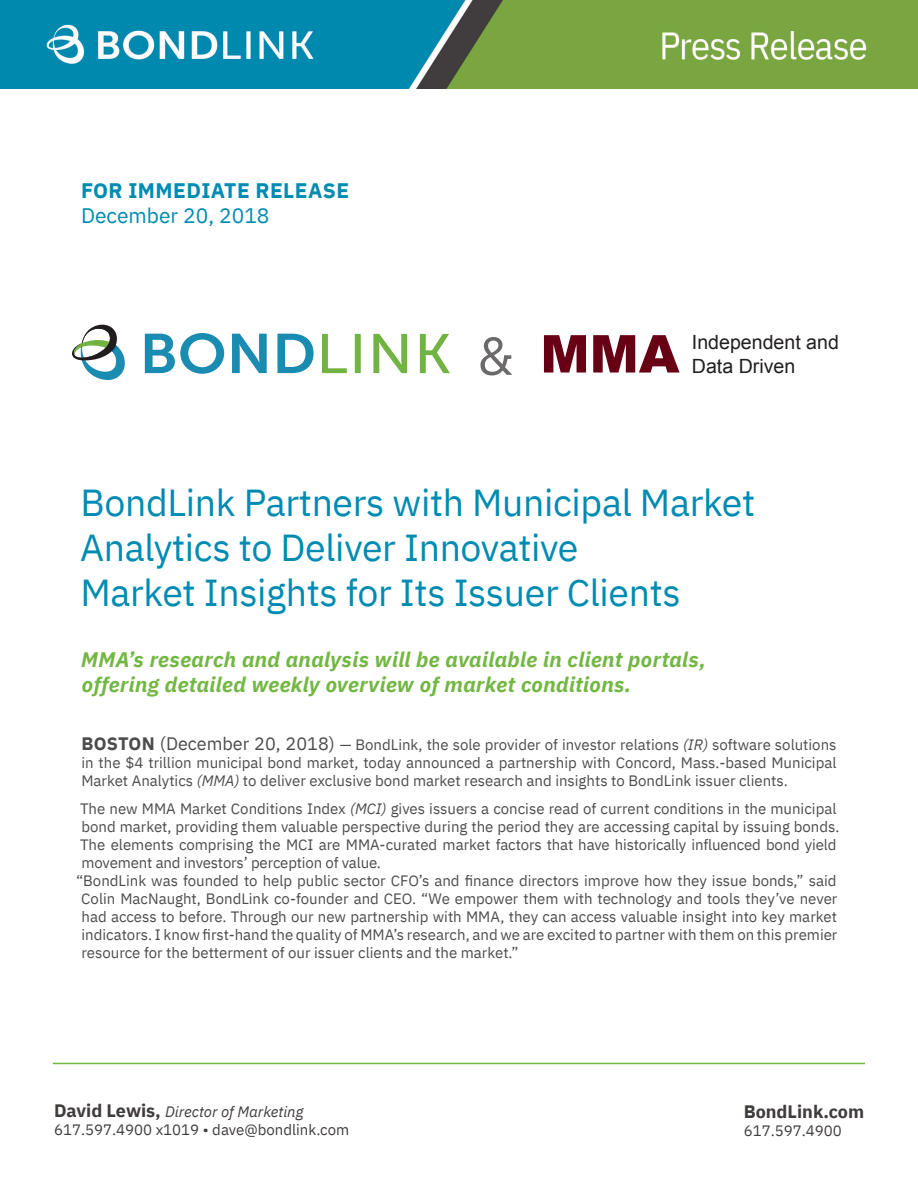
<style>
.page{position:relative;width:918px;height:1188px;background:#fff}
.page>*{position:absolute;margin:0;border:0;box-sizing:border-box;transform-origin:0 0}
.t1{font:53.25px "IBM Plex Sans";color:#231f20}
.t2{font:900 52.2px "Arial";color:#670015}
.t3{font:37.5px/45px "IBM Plex Sans";letter-spacing:-.01em;color:#008bb2}
.t4{font:italic 700 21px "IBM Plex Sans";letter-spacing:.02em;color:#73b743}
.t5{font:700 21px "IBM Plex Sans";letter-spacing:.02em;color:#008bb2}
.t6{font:21px "IBM Plex Sans";color:#008bb2}
.t7{font:19.65px "Arial";color:#231f20}
.t8{font:700 18px "IBM Plex Sans";color:#413c3c}
.t9{font:15px/18px "IBM Plex Sans";color:#4b4c4d;text-align:justify}
.t10{font:15px/18px "IBM Plex Sans";color:#413c3c}
.s1{font-weight:700;font-size:18px}
.s2{font-size:18px}
.s3{font-style:italic}
</style>
<div class="page">
<hr style="left:53px;top:1063px;width:812px;height:1px;background:#73b743">
<img style="left:0;top:0;width:918px;height:89px">
<svg style="left:72px;top:325px;width:53px;height:55px"></svg>
<svg style="left:145px;top:333px;width:169px;height:41px"></svg>
<svg style="left:322px;top:334px;width:128px;height:39px"></svg>
<p class="t5" style="left:81px;top:174px;width:270px">FOR IMMEDIATE RELEASE</p>
<p class="t6" style="left:81px;top:200px;width:190px">December 20, 2018</p>
<h1 class="t1" style="left:477px;top:315px;width:38px">&amp;</h1>
<p class="t2" style="left:540px;top:316px;width:141px">MMA</p>
<p class="t7" style="left:692px;top:330px;width:149px">Independent and</p>
<p class="t7" style="left:692px;top:353px;width:105px">Data Driven</p>
<p class="t3" style="left:80px;top:477px;width:677px">BondLink Partners with Municipal Market<br>Analytics to Deliver Innovative<br>Market Insights for Its Issuer Clients</p>
<p class="t4" style="left:81px;top:643px;width:626px">MMA’s research and analysis will be available in client portals,</p>
<p class="t4" style="left:82px;top:668px;width:551px">offering detailed weekly overview of market conditions.</p>
<p class="t9" style="left:81px;top:734px;width:757px"><span class="s1">BOSTON</span> <span class="s2">(December 20, 2018)</span> — BondLink, the sole provider of investor relations <span class="s3">(IR)</span> software solutions in the $4 trillion municipal bond market, today announced a partnership with Concord, Mass.-based Municipal Market Analytics <span class="s3">(MMA)</span> to deliver exclusive bond market research and insights to BondLink issuer clients.</p>
<p class="t9" style="left:80px;top:799px;width:761px;text-align:left">The new MMA Market Conditions Index <span class="s3">(MCI)</span> gives issuers a concise read of current conditions in the municipal bond market, providing them valuable perspective during the period they are accessing capital by issuing bonds.<br>The elements comprising the MCI are MMA-curated market factors that have historically influenced bond yield movement and investors’ perception of value.</p>
<p class="t9" style="left:81px;top:871px;width:758px;text-indent:-5px">“BondLink was founded to help public sector CFO’s and finance directors improve how they issue bonds,” said Colin MacNaught, BondLink co-founder and CEO. “We empower them with technology and tools they’ve never had access to before. Through our new partnership with MMA, they can access valuable insight into key market indicators. I know first-hand the quality of MMA’s research, and we are excited to partner with them on this premier resource for the betterment of our issuer clients and the market.”</p>
<p class="t10" style="left:54px;top:1101px;width:297px"><span class="s1">David Lewis,</span> <span class="s3">Director of Marketing<br></span>617.597.4900 x1019 • dave@bondlink.com</p>
<p class="t8" style="left:744px;top:1097px;width:122px">BondLink.com</p>
<p class="t10" style="left:744px;top:1120px;width:100px">617.597.4900</p>
</div>
